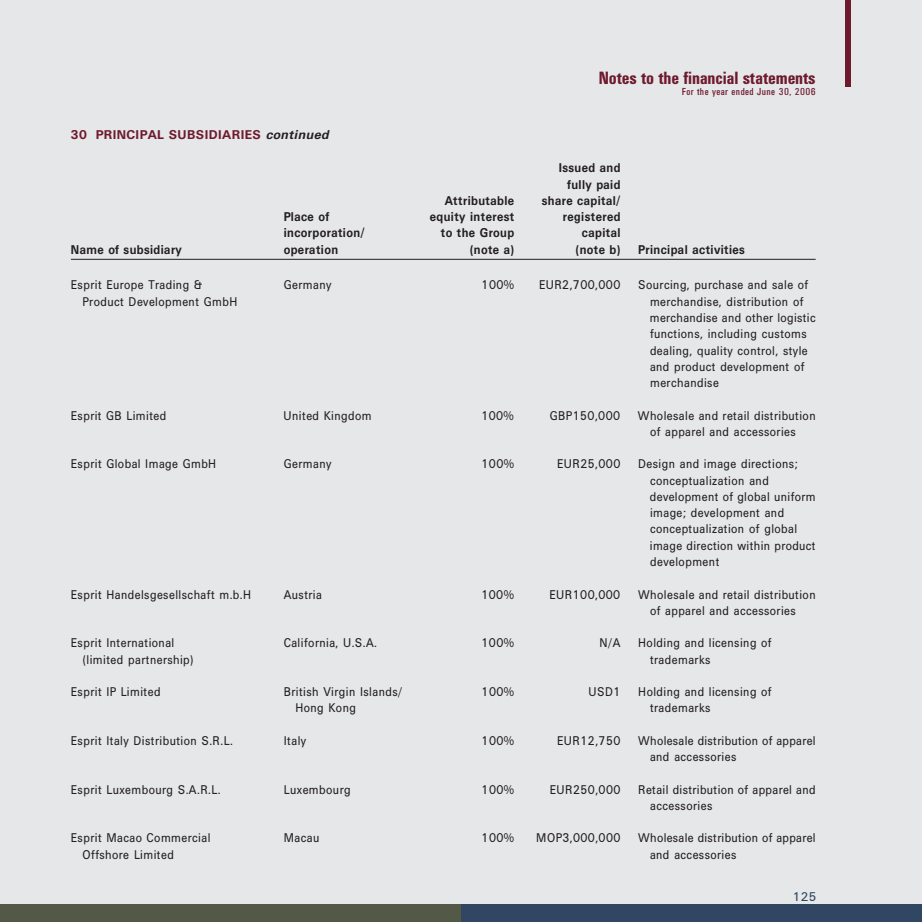
<style>
.page{position:relative;width:922px;height:922px;background:#fff}
.page>*{position:absolute;margin:0;border:0;box-sizing:border-box;transform-origin:0 0}
.t1{font:700 17.5px "Univers Condensed BQ";letter-spacing:-.005em;color:#6e1a2e}
.t2{font:12.5px/16.2px "Univers BQ";letter-spacing:.035em;color:#231f20;scale:.9 1}
.t3{font:700 12.5px/16.2px "Univers BQ";letter-spacing:.035em;color:#231f20;text-align:right;scale:.9 1}
.t4{font:700 12.5px "Univers BQ";letter-spacing:.035em;color:#6e1a2e}
.t5{font:12.5px "Univers BQ";color:#304663}
.t6{font:10px "Univers Condensed BQ";letter-spacing:.035em;color:#6e1a2e}
.s1{font-style:italic;color:#231f20}
</style>
<div class="page">
<div style="left:0;top:0;width:921px;height:921px;background:#e6e7e9"></div>
<div style="left:0;top:904px;width:461px;height:17px;background:#535946"></div>
<div style="left:461px;top:904px;width:460px;height:17px;background:#304663"></div>
<div style="left:845px;top:0;width:5px;height:87px;background:#6e1a2e"></div>
<hr style="left:71px;top:259px;width:744px;height:1px;background:#231f20">
<p class="t4" style="left:71px;top:130px;width:262px">30 PRINCIPAL SUBSIDIARIES <span class="s1">continued</span></p>
<h1 class="t1" style="left:598px;top:71px;width:218px">Notes to the financial statements</h1>
<p class="t6" style="left:681px;top:88px;width:135px">For the year ended June 30, 2006</p>
<p class="t3" style="left:558px;top:161px;width:70px">Issued and fully paid</p>
<p class="t3" style="left:444px;top:193px;width:79px">Attributable</p>
<p class="t3" style="left:541px;top:193px;width:89px">share capital/</p>
<p class="t3" style="left:283px;top:210px;width:52px">Place of</p>
<p class="t3" style="left:429px;top:210px;width:95px">equity interest</p>
<p class="t3" style="left:562px;top:210px;width:65px">registered</p>
<p class="t3" style="left:283px;top:226px;width:92px">incorporation/</p>
<p class="t3" style="left:441px;top:226px;width:83px">to the Group</p>
<p class="t3" style="left:581px;top:226px;width:44px">capital</p>
<p class="t3" style="left:71px;top:242px;width:125px">Name of subsidiary</p>
<p class="t3" style="left:284px;top:242px;width:62px">operation</p>
<p class="t3" style="left:469px;top:242px;width:51px">(note a)</p>
<p class="t3" style="left:575px;top:242px;width:52px">(note b)</p>
<p class="t3" style="left:638px;top:242px;width:120px">Principal activities</p>
<p class="t2" style="left:71px;top:278px;width:147px">Esprit Europe Trading &amp;</p>
<p class="t2" style="left:284px;top:278px;width:55px">Germany</p>
<p class="t2" style="left:481px;top:278px;width:38px">100%</p>
<p class="t2" style="left:539px;top:278px;width:92px">EUR2,700,000</p>
<p class="t2" style="left:638px;top:278px;width:190px">Sourcing, purchase and sale of</p>
<p class="t2" style="left:83px;top:294px;width:173px">Product Development GmbH</p>
<p class="t2" style="left:649px;top:294px;width:186px">merchandise, distribution of merchandise and other logistic functions, including customs dealing, quality control, style and product development of merchandise</p>
<p class="t2" style="left:71px;top:408px;width:107px">Esprit GB Limited</p>
<p class="t2" style="left:283px;top:408px;width:99px">United Kingdom</p>
<p class="t2" style="left:481px;top:408px;width:38px">100%</p>
<p class="t2" style="left:549px;top:408px;width:79px">GBP150,000</p>
<p class="t2" style="left:649px;top:408px;width:185px;text-indent:-12px">Wholesale and retail distribution of apparel and accessories</p>
<p class="t2" style="left:71px;top:457px;width:163px">Esprit Global Image GmbH</p>
<p class="t2" style="left:284px;top:457px;width:54px">Germany</p>
<p class="t2" style="left:481px;top:457px;width:38px">100%</p>
<p class="t2" style="left:557px;top:457px;width:72px">EUR25,000</p>
<p class="t2" style="left:649px;top:457px;width:185px;text-indent:-12px">Design and image directions; conceptualization and development of global uniform image; development and conceptualization of global image direction within product development</p>
<p class="t2" style="left:71px;top:587px;width:202px">Esprit Handelsgesellschaft m.b.H</p>
<p class="t2" style="left:283px;top:587px;width:44px">Austria</p>
<p class="t2" style="left:481px;top:587px;width:38px">100%</p>
<p class="t2" style="left:549px;top:587px;width:80px">EUR100,000</p>
<p class="t2" style="left:649px;top:587px;width:185px;text-indent:-12px">Wholesale and retail distribution of apparel and accessories</p>
<p class="t2" style="left:71px;top:636px;width:116px">Esprit International</p>
<p class="t2" style="left:283px;top:636px;width:105px">California, U.S.A.</p>
<p class="t2" style="left:481px;top:636px;width:38px">100%</p>
<p class="t2" style="left:599px;top:636px;width:25px">N/A</p>
<p class="t2" style="left:638px;top:636px;width:150px">Holding and licensing of</p>
<p class="t2" style="left:83px;top:652px;width:125px">(limited partnership)</p>
<p class="t2" style="left:649px;top:652px;width:69px">trademarks</p>
<p class="t2" style="left:71px;top:684px;width:101px">Esprit IP Limited</p>
<p class="t2" style="left:284px;top:684px;width:133px">British Virgin Islands/</p>
<p class="t2" style="left:481px;top:684px;width:38px">100%</p>
<p class="t2" style="left:588px;top:684px;width:37px">USD1</p>
<p class="t2" style="left:638px;top:684px;width:150px">Holding and licensing of</p>
<p class="t2" style="left:295px;top:700px;width:69px">Hong Kong</p>
<p class="t2" style="left:650px;top:700px;width:68px">trademarks</p>
<p class="t2" style="left:71px;top:733px;width:181px">Esprit Italy Distribution S.R.L.</p>
<p class="t2" style="left:284px;top:733px;width:27px">Italy</p>
<p class="t2" style="left:481px;top:733px;width:38px">100%</p>
<p class="t2" style="left:557px;top:733px;width:72px">EUR12,750</p>
<p class="t2" style="left:649px;top:733px;width:185px;text-indent:-12px">Wholesale distribution of apparel and accessories</p>
<p class="t2" style="left:71px;top:782px;width:168px">Esprit Luxembourg S.A.R.L.</p>
<p class="t2" style="left:284px;top:782px;width:76px">Luxembourg</p>
<p class="t2" style="left:481px;top:782px;width:38px">100%</p>
<p class="t2" style="left:549px;top:782px;width:80px">EUR250,000</p>
<p class="t2" style="left:650px;top:782px;width:185px;text-indent:-12px">Retail distribution of apparel and accessories</p>
<p class="t2" style="left:71px;top:831px;width:157px">Esprit Macao Commercial</p>
<p class="t2" style="left:284px;top:831px;width:41px">Macau</p>
<p class="t2" style="left:481px;top:831px;width:38px">100%</p>
<p class="t2" style="left:536px;top:831px;width:95px">MOP3,000,000</p>
<p class="t2" style="left:638px;top:831px;width:198px">Wholesale distribution of apparel</p>
<p class="t2" style="left:83px;top:847px;width:103px">Offshore Limited</p>
<p class="t2" style="left:649px;top:847px;width:97px">and accessories</p>
<p class="t5" style="left:792px;top:891px;width:25px">125</p>
</div>
